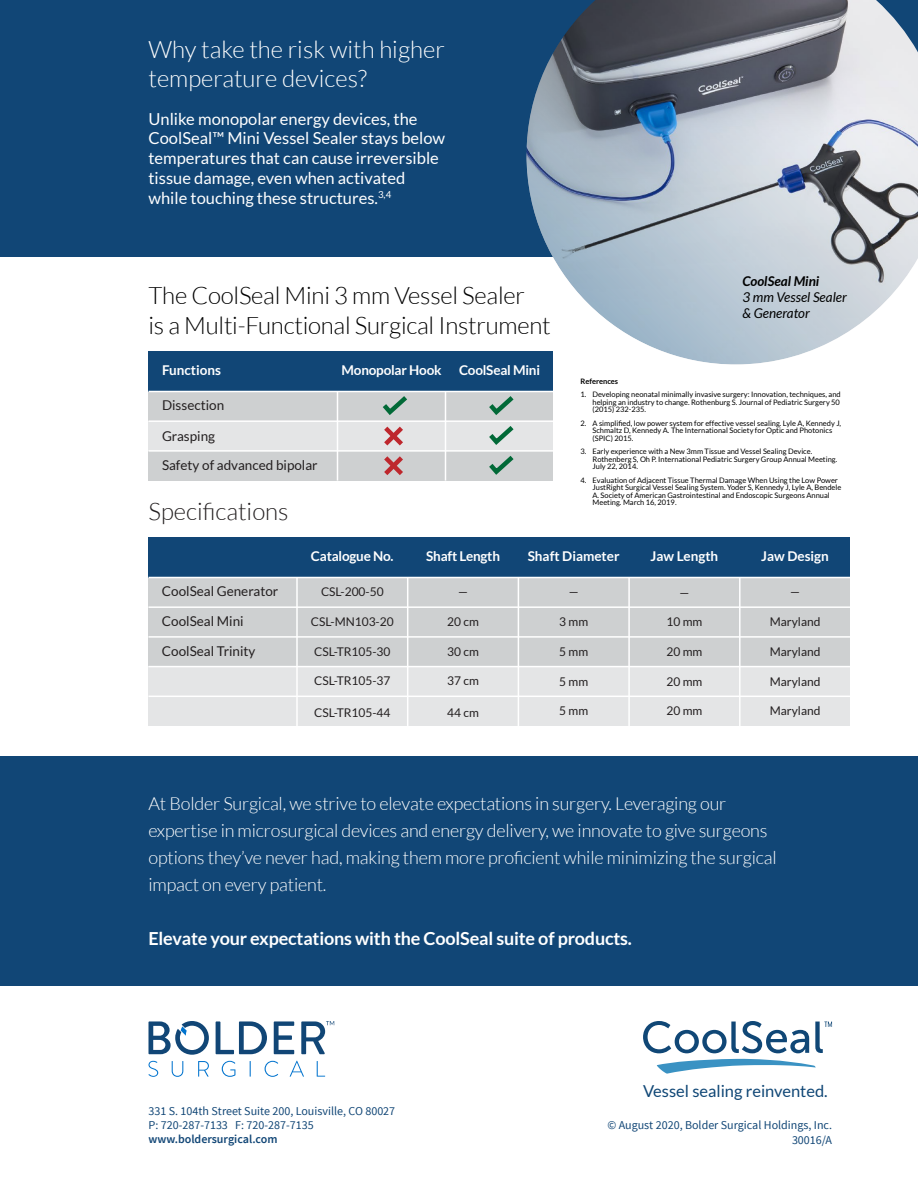
<style>
.page{position:relative;width:918px;height:1188px;background:#fff}
.page>*{position:absolute;margin:0;border:0;box-sizing:border-box;transform-origin:0 0}
.t1{font:300 24px/30px "Lato";letter-spacing:-.01em;color:#000}
.t2{font:300 24px/28.8px "Lato";color:#fff}
.t3{font:300 24px "Lato";color:#231f20}
.t4{font:300 18px/27px "Lato";letter-spacing:-.01em;color:#fff}
.t5{font:700 18px "Lato";letter-spacing:-.01em;color:#fff}
.t6{font:16.5px/19.8px "Lato";color:#fff}
.t7{font:16.5px "Lato";color:#104776}
.t8{font:700 13.5px "Lato";letter-spacing:-.015em;color:#fff}
.t9{font:13.5px "Lato";color:#231f20}
.t10{font:italic 13.5px/16.2px "Lato";color:#000}
.t11{font:italic 700 13.5px "Lato";color:#000}
.t12{font:12px "Lato";color:#231f20}
.t13{font:12px/14.2px "Source Sans Pro";color:#114676}
.t14{font:600 12px "Source Sans Pro";color:#114676}
.t15{font:7.5px/7.5px "Lato";color:#000}
.t16{font:700 7.5px "Lato";color:#000}
</style>
<div class="page">
<div style="left:0;top:0;width:918px;height:257px;background:#114676"></div>
<div style="left:0;top:756px;width:918px;height:230px;background:#114676"></div>
<div style="left:148px;top:577px;width:702px;height:30px;background:#ced0d1"></div>
<div style="left:148px;top:607px;width:702px;height:30px;background:#ced0d1"></div>
<div style="left:148px;top:637px;width:702px;height:30px;background:#ced0d1"></div>
<div style="left:148px;top:667px;width:702px;height:29px;background:#e4e5e6"></div>
<div style="left:148px;top:696px;width:702px;height:30px;background:#e4e5e6"></div>
<div style="left:148px;top:537px;width:702px;height:40px;background:#114676"></div>
<hr style="left:518px;top:577px;width:1px;height:149px;background:#fff">
<hr style="left:628px;top:577px;width:2px;height:149px;background:#fff">
<hr style="left:739px;top:577px;width:2px;height:149px;background:#fff">
<hr style="left:407px;top:577px;width:1px;height:149px;background:#fff">
<hr style="left:296px;top:577px;width:2px;height:149px;background:#fff">
<hr style="left:148px;top:577px;width:702px;height:1px;background:#fff">
<hr style="left:148px;top:606px;width:702px;height:2px;background:#fff">
<hr style="left:148px;top:636px;width:702px;height:2px;background:#fff">
<hr style="left:148px;top:666px;width:702px;height:1px;background:#fff">
<hr style="left:148px;top:696px;width:702px;height:1px;background:#fff">
<div style="left:148px;top:392px;width:406px;height:29px;background:#ced0d1"></div>
<div style="left:148px;top:421px;width:406px;height:30px;background:#e4e5e6"></div>
<div style="left:148px;top:451px;width:406px;height:30px;background:#ced0d1"></div>
<div style="left:148px;top:351px;width:406px;height:41px;background:#114676"></div>
<hr style="left:445px;top:392px;width:1px;height:89px;background:#fff">
<hr style="left:337px;top:392px;width:1px;height:89px;background:#fff">
<hr style="left:148px;top:391px;width:406px;height:1px;background:#fff">
<hr style="left:148px;top:420px;width:406px;height:2px;background:#fff">
<hr style="left:148px;top:450px;width:406px;height:2px;background:#fff">
<svg style="left:216px;top:1021px;width:51px;height:33px"></svg>
<svg style="left:274px;top:1021px;width:20px;height:33px"></svg>
<svg style="left:149px;top:1021px;width:60px;height:34px"></svg>
<svg style="left:148px;top:1061px;width:10px;height:16px"></svg>
<svg style="left:172px;top:1061px;width:11px;height:16px"></svg>
<svg style="left:198px;top:1061px;width:11px;height:16px"></svg>
<svg style="left:222px;top:1061px;width:13px;height:16px"></svg>
<svg style="left:250px;top:1061px;width:1px;height:16px"></svg>
<svg style="left:265px;top:1061px;width:13px;height:16px"></svg>
<svg style="left:290px;top:1061px;width:14px;height:16px"></svg>
<svg style="left:317px;top:1061px;width:8px;height:16px"></svg>
<svg style="left:301px;top:1021px;width:33px;height:33px"></svg>
<svg style="left:643px;top:1021px;width:189px;height:53px"></svg>
<svg style="left:484px;top:392px;width:34px;height:83px"></svg>
<svg style="left:378px;top:392px;width:34px;height:83px"></svg>
<svg style="left:526px;top:0;width:392px;height:364px;background:#a4aeba"></svg>
<h1 class="t2" style="left:148px;top:35px;width:298px">Why take the risk with higher temperature devices?</h1>
<h3 class="t6" style="left:148px;top:109px;width:298px">Unlike monopolar energy devices, the CoolSeal™ Mini Vessel Sealer stays below temperatures that can cause irreversible tissue damage, even when activated while touching these structures.<sup>3,4</sup></h3>
<h1 class="t1" style="left:148px;top:280px;width:404px">The CoolSeal Mini 3 mm Vessel Sealer<br>is a Multi-Functional Surgical Instrument</h1>
<h3 class="t8" style="left:162px;top:362px;width:61px">Functions</h3>
<h3 class="t8" style="left:342px;top:362px;width:102px">Monopolar Hook</h3>
<h3 class="t8" style="left:459px;top:362px;width:82px">CoolSeal Mini</h3>
<h3 class="t9" style="left:162px;top:398px;width:64px">Dissection</h3>
<h3 class="t9" style="left:162px;top:429px;width:55px">Grasping</h3>
<h3 class="t9" style="left:162px;top:458px;width:157px">Safety of advanced bipolar</h3>
<h1 class="t3" style="left:148px;top:498px;width:142px">Specifications</h1>
<h3 class="t11" style="left:742px;top:273px;width:79px">CoolSeal Mini</h3>
<h3 class="t10" style="left:742px;top:290px;width:106px">3 mm Vessel Sealer &amp; Generator</h3>
<p class="t16" style="left:581px;top:377px;width:39px">References</p>
<p class="t15" style="left:593px;top:391px;width:250px;text-align:justify;text-indent:-12px">1. Developing neonatal minimally invasive surgery: Innovation, techniques, and helping an industry to change. Rothenburg S. Journal of Pediatric Surgery 50 (2015) 232-235.</p>
<p class="t15" style="left:593px;top:419px;width:250px;text-indent:-12px">2. A simplified, low power system for effective vessel sealing. Lyle A, Kennedy J,<br>Schmaltz D, Kennedy A. The International Society for Optic and Photonics (SPIC) 2015.</p>
<p class="t15" style="left:593px;top:448px;width:246px;text-indent:-12px">3. Early experience with a New 3mm Tissue and Vessel Sealing Device.<br>Rothenberg S, Oh P. International Pediatric Surgery Group Annual Meeting.<br>July 22, 2014.</p>
<p class="t15" style="left:593px;top:476px;width:250px;text-indent:-12px">4. Evaluation of Adjacent Tissue Thermal Damage When Using the Low Power JustRight Surgical Vessel Sealing System. Yoder S, Kennedy J, Lyle A, Bendele A. Society of American Gastrointestinal and Endoscopic Surgeons Annual Meeting. March 16, 2019.</p>
<h3 class="t8" style="left:311px;top:548px;width:84px">Catalogue No.</h3>
<h3 class="t8" style="left:761px;top:548px;width:69px">Jaw Design</h3>
<h3 class="t8" style="left:426px;top:548px;width:75px">Shaft Length</h3>
<h3 class="t8" style="left:528px;top:548px;width:93px">Shaft Diameter</h3>
<h3 class="t8" style="left:651px;top:549px;width:69px">Jaw Length</h3>
<h3 class="t9" style="left:162px;top:584px;width:118px">CoolSeal Generator</h3>
<h3 class="t12" style="left:321px;top:585px;width:64px">CSL-200-50</h3>
<h3 class="t12" style="left:458px;top:585px;width:11px">—</h3>
<h3 class="t12" style="left:569px;top:585px;width:11px">—</h3>
<h3 class="t12" style="left:680px;top:585px;width:11px">—</h3>
<h3 class="t12" style="left:790px;top:585px;width:11px">—</h3>
<h3 class="t9" style="left:162px;top:614px;width:83px">CoolSeal Mini</h3>
<h3 class="t12" style="left:311px;top:615px;width:84px">CSL-MN103-20</h3>
<h3 class="t12" style="left:447px;top:615px;width:33px">20 cm</h3>
<h3 class="t12" style="left:559px;top:615px;width:30px">3 mm</h3>
<h3 class="t12" style="left:666px;top:615px;width:37px">10 mm</h3>
<h3 class="t12" style="left:770px;top:615px;width:52px">Maryland</h3>
<h3 class="t9" style="left:162px;top:643px;width:95px">CoolSeal Trinity</h3>
<h3 class="t12" style="left:314px;top:645px;width:78px">CSL-TR105-30</h3>
<h3 class="t12" style="left:314px;top:674px;width:78px">CSL-TR105-37</h3>
<h3 class="t12" style="left:447px;top:645px;width:33px">30 cm</h3>
<h3 class="t12" style="left:447px;top:674px;width:33px">37 cm</h3>
<h3 class="t12" style="left:559px;top:645px;width:30px">5 mm</h3>
<h3 class="t12" style="left:559px;top:675px;width:30px">5 mm</h3>
<h3 class="t12" style="left:666px;top:645px;width:37px">20 mm</h3>
<h3 class="t12" style="left:666px;top:675px;width:37px">20 mm</h3>
<h3 class="t12" style="left:770px;top:645px;width:52px">Maryland</h3>
<h3 class="t12" style="left:770px;top:674px;width:52px">Maryland</h3>
<h3 class="t12" style="left:314px;top:706px;width:78px">CSL-TR105-44</h3>
<h3 class="t12" style="left:447px;top:706px;width:33px">44 cm</h3>
<h3 class="t12" style="left:559px;top:704px;width:30px">5 mm</h3>
<h3 class="t12" style="left:666px;top:704px;width:37px">20 mm</h3>
<h3 class="t12" style="left:770px;top:704px;width:52px">Maryland</h3>
<p class="t4" style="left:148px;top:790px;width:630px">At Bolder Surgical, we strive to elevate expectations in surgery. Leveraging our expertise in microsurgical devices and energy delivery, we innovate to give surgeons options they’ve never had, making them more proficient while minimizing the surgical impact on every patient.</p>
<h2 class="t5" style="left:148px;top:928px;width:485px">Elevate your expectations with the CoolSeal suite of products.</h2>
<h3 class="t13" style="left:149px;top:1104px;width:248px">331 S. 104th Street Suite 200, Louisville, CO 80027<br>P: 720-287-7133 F: 720-287-7135</h3>
<h3 class="t14" style="left:149px;top:1132px;width:131px">www.boldersurgical.com</h3>
<h3 class="t7" style="left:643px;top:1082px;width:186px">Vessel sealing reinvented.</h3>
<h3 class="t13" style="left:607px;top:1118px;width:226px;text-align:right">© August 2020, Bolder Surgical Holdings, Inc.<br>30016/A</h3>
</div>
